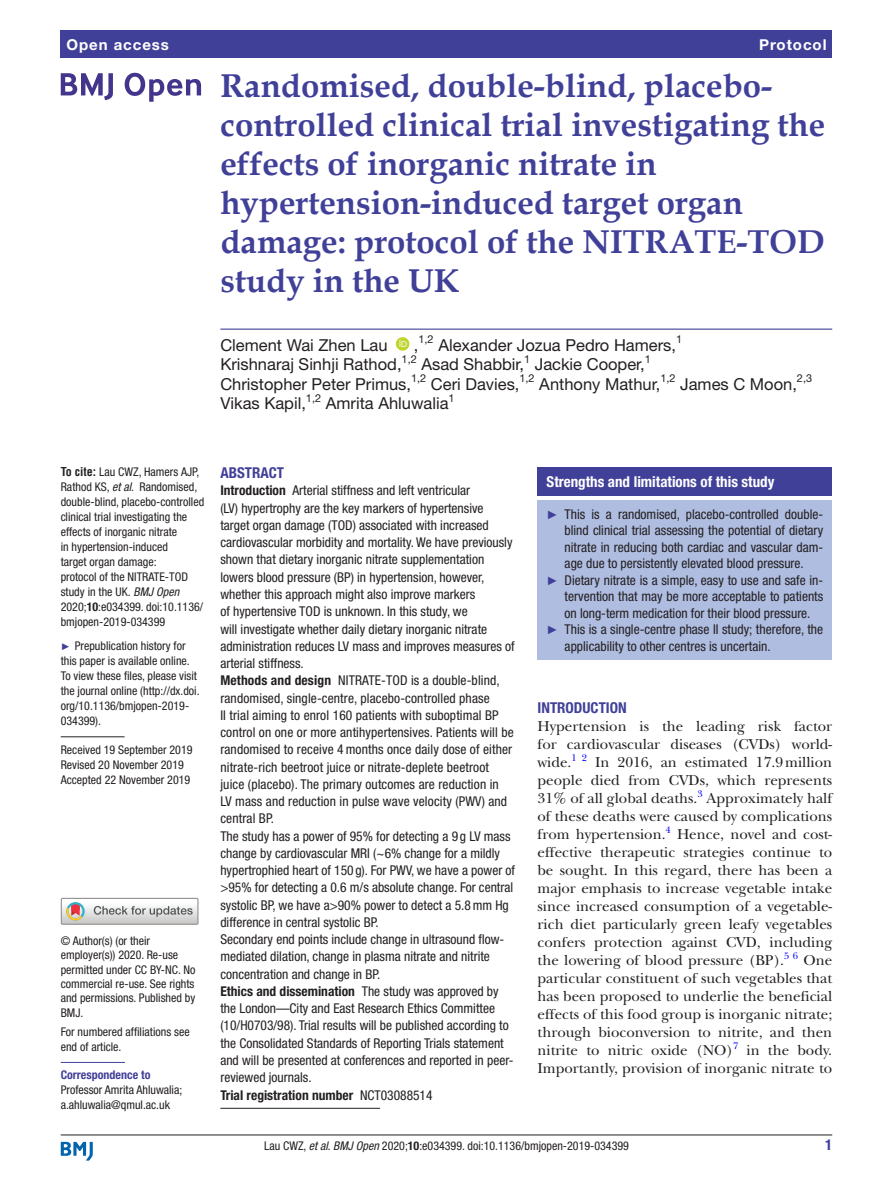
<style>
.page{position:relative;width:893px;height:1191px;background:#fff}
.page>*{position:absolute;margin:0;border:0;box-sizing:border-box;transform-origin:0 0}
.t1{font:700 33px/39px "Book Antiqua";color:#414099}
.t2{font:16.5px "Helvetica Neue LT Std";color:#231f20}
.t3{font:15px/18px "New Baskerville";color:#231f20;text-align:justify}
.t4{font:700 condensed 15px "Helvetica Neue LT Std";color:#fff}
.t5{font:700 condensed 15px "Helvetica Neue LT Std";color:#414099}
.t6{font:700 15px "Helvetica Neue LT Std";letter-spacing:.065em;color:#fff}
.t7{font:condensed 13.5px/17.2px "Helvetica Neue LT Std";color:#231f20}
.t8{font:condensed 12px/15px "Helvetica Neue LT Std";color:#231f20}
.t9{font:700 condensed 12px "Helvetica Neue LT Std";color:#414099}
.t10{font:10.95px "Helvetica Neue LT Std";color:#231f20}
.t11{font:9.9px "New Baskerville";color:#00f}
.s1{font-family:"Helvetica LT Std";font-weight:700}
.s2{font-style:italic}
.s3{font-weight:700}
.s4{font-family:"Arial";font-stretch:normal;font-size:9.75px;color:#414099}
.s5{font-family:"Arial";font-stretch:normal;font-size:12px;color:#414099}
</style>
<div class="page">
<hr style="left:61px;top:1134px;width:771px;height:1px;background:#231f20">
<svg style="left:61px;top:1141px;width:32px;height:19px"></svg>
<div style="left:61px;top:31px;width:771px;height:27px;background:#414099"></div>
<hr style="left:220px;top:328px;width:612px;height:2px;background:#414099">
<svg style="left:396px;top:337px;width:13px;height:14px"></svg>
<hr style="left:61px;top:736px;width:64px;height:1px;background:#231f20">
<hr style="left:61px;top:1062px;width:64px;height:1px;background:#414099">
<svg style="left:61px;top:73px;width:52px;height:27px"></svg>
<svg style="left:125px;top:73px;width:76px;height:29px"></svg>
<div style="left:61px;top:897px;width:138px;height:27px;border:1px solid #969090"></div>
<svg style="left:61px;top:898px;width:137px;height:26px"></svg>
<hr style="left:220px;top:1108px;width:160px;height:1px;background:#231f20">
<div style="left:538px;top:467px;width:294px;height:29px;background:#414099"></div>
<div style="left:538px;top:500px;width:294px;height:160px;background:#afbde1"></div>
<p class="t6" style="left:66px;top:35px;width:104px">Open access</p>
<p class="t6" style="left:759px;top:35px;width:69px">Protocol</p>
<h1 class="t1" style="left:220px;top:66px;width:606px">Randomised, double-blind, placebo&shy;controlled clinical trial investigating the effects of inorganic nitrate in hypertension-induced target organ damage: protocol of the NITRATE-TOD study in the UK</h1>
<p class="t2" style="left:220px;top:335px;width:169px">Clement Wai Zhen Lau</p>
<p class="t2" style="left:414px;top:335px;width:6px">,</p>
<p class="t10" style="left:419px;top:333px;width:17px">1,2</p>
<p class="t2" style="left:438px;top:335px;width:239px">Alexander Jozua Pedro Hamers,</p>
<p class="t10" style="left:676px;top:333px;width:8px">1</p>
<p class="t2" style="left:220px;top:354px;width:183px">Krishnaraj Sinhji Rathod,</p>
<p class="t10" style="left:402px;top:352px;width:17px">1,2</p>
<p class="t2" style="left:421px;top:354px;width:104px">Asad Shabbir,</p>
<p class="t10" style="left:524px;top:352px;width:8px">1</p>
<p class="t2" style="left:535px;top:354px;width:112px">Jackie Cooper,</p>
<p class="t10" style="left:645px;top:352px;width:8px">1</p>
<p class="t2" style="left:220px;top:374px;width:192px">Christopher Peter Primus,</p>
<p class="t10" style="left:411px;top:372px;width:17px">1,2</p>
<p class="t2" style="left:431px;top:374px;width:90px">Ceri Davies,</p>
<p class="t10" style="left:519px;top:372px;width:17px">1,2</p>
<p class="t2" style="left:539px;top:374px;width:123px">Anthony Mathur,</p>
<p class="t10" style="left:660px;top:372px;width:17px">1,2</p>
<p class="t2" style="left:680px;top:374px;width:118px">James C Moon,</p>
<p class="t10" style="left:797px;top:372px;width:17px">2,3</p>
<p class="t2" style="left:220px;top:393px;width:87px">Vikas Kapil,</p>
<p class="t10" style="left:306px;top:391px;width:17px">1,2</p>
<p class="t2" style="left:326px;top:393px;width:124px">Amrita Ahluwalia</p>
<p class="t10" style="left:449px;top:391px;width:8px">1</p>
<p class="t8" style="left:61px;top:464px;width:145px"><span class="s1">To cite:</span> Lau CWZ, Hamers AJP,<br>Rathod KS, <span class="s2">et al</span>. Randomised, double-blind, placebo-controlled clinical trial investigating the effects of inorganic nitrate<br>in hypertension-induced<br>target organ damage:<br>protocol of the NITRATE-TOD study in the UK. <span class="s2">BMJ Open<br></span>2020;<span class="s3">10</span>:e034399. doi:10.1136/ bmjopen-2019-034399</p>
<p class="t8" style="left:61px;top:638px;width:140px"><span class="s4">►</span> Prepublication history for this paper is available online.<br>To view these files, please visit the journal online (http://dx.doi. org/10.1136/bmjopen-2019-<br>034399).</p>
<p class="t8" style="left:61px;top:742px;width:133px">Received 19 September 2019<br>Revised 20 November 2019<br>Accepted 22 November 2019</p>
<p class="t8" style="left:61px;top:933px;width:136px;line-height:14.4px">© Author(s) (or their employer(s)) 2020. Re-use permitted under CC BY-NC. No commercial re-use. See rights and permissions. Published by<br>BMJ.</p>
<p class="t8" style="left:61px;top:1024px;width:130px">For numbered affiliations see end of article.</p>
<p class="t9" style="left:61px;top:1067px;width:91px">Correspondence to</p>
<p class="t8" style="left:61px;top:1082px;width:123px">Professor Amrita Ahluwalia; a.ahluwalia@qmul.ac.uk</p>
<p class="t5" style="left:220px;top:464px;width:65px">Abstract</p>
<p class="t7" style="left:220px;top:482px;width:296px"><span class="s3">Introduction</span> Arterial stiffness and left ventricular<br>(LV) hypertrophy are the key markers of hypertensive target organ damage (TOD) associated with increased cardiovascular morbidity and mortality. We have previously shown that dietary inorganic nitrate supplementation lowers blood pressure (BP) in hypertension, however, whether this approach might also improve markers<br>of hypertensive TOD is unknown. In this study, we<br>will investigate whether daily dietary inorganic nitrate administration reduces LV mass and improves measures of arterial stiffness.<br><span class="s3">Methods and design</span> NITRATE-TOD is a double-blind, randomised, single-centre, placebo-controlled phase<br>II trial aiming to enrol 160 patients with suboptimal BP control on one or more antihypertensives. Patients will be randomised to receive 4 months once daily dose of either nitrate-rich beetroot juice or nitrate-deplete beetroot juice (placebo). The primary outcomes are reduction in<br>LV mass and reduction in pulse wave velocity (PWV) and central BP.<br>The study has a power of 95% for detecting a 9 g LV mass change by cardiovascular MRI (~6% change for a mildly hypertrophied heart of 150 g). For PWV, we have a power of &gt;95% for detecting a 0.6 m/s absolute change. For central systolic BP, we have a&gt;90% power to detect a 5.8mm Hg difference in central systolic BP.<br>Secondary end points include change in ultrasound flow&shy;mediated dilation, change in plasma nitrate and nitrite concentration and change in BP.<br><span class="s3">Ethics and dissemination</span> The study was approved by the London—City and East Research Ethics Committee (10/H0703/98). Trial results will be published according to the Consolidated Standards of Reporting Trials statement and will be presented at conferences and reported in peer&shy;reviewed journals.<br><span class="s3">Trial registration number</span> NCT03088514</p>
<p class="t4" style="left:547px;top:473px;width:229px">Strengths and limitations of this study</p>
<p class="t7" style="left:547px;top:505px;width:278px"><span class="s5">►</span> This is a randomised, placebo-controlled double-</p>
<p class="t7" style="left:565px;top:522px;width:260px">blind clinical trial assessing the potential of dietary</p>
<p class="t7" style="left:565px;top:538px;width:260px">nitrate in reducing both cardiac and vascular dam-</p>
<p class="t7" style="left:565px;top:555px;width:241px">age due to persistently elevated blood pressure.</p>
<p class="t7" style="left:547px;top:571px;width:278px"><span class="s5">►</span> Dietary nitrate is a simple, easy to use and safe in-</p>
<p class="t7" style="left:565px;top:588px;width:260px">tervention that may be more acceptable to patients</p>
<p class="t7" style="left:565px;top:604px;width:247px">on long-term medication for their blood pressure.</p>
<p class="t7" style="left:547px;top:621px;width:278px"><span class="s5">►</span> This is a single-centre phase II study; therefore, the</p>
<p class="t7" style="left:565px;top:637px;width:207px">applicability to other centres is uncertain.</p>
<p class="t5" style="left:538px;top:699px;width:91px">Introduction</p>
<p class="t3" style="left:538px;top:717px;width:296px">Hypertension is the leading risk factor for cardiovascular diseases (CVDs) world&shy;wide.</p>
<p class="t11" style="left:571px;top:751px;width:17px">1 2</p>
<p class="t3" style="left:538px;top:753px;width:296px;text-indent:58px">In 2016, an estimated 17.9million people died from CVDs, which represents 31% of all global deaths.</p>
<p class="t11" style="left:697px;top:787px;width:7px">3</p>
<p class="t3" style="left:538px;top:789px;width:296px;text-indent:169px">Approximately half of these deaths were caused by complications from hypertension.</p>
<p class="t11" style="left:666px;top:823px;width:7px">4</p>
<p class="t3" style="left:538px;top:825px;width:296px;text-indent:139px">Hence, novel and cost&shy;effective therapeutic strategies continue to be sought. In this regard, there has been a major emphasis to increase vegetable intake since increased consumption of a vegetable&shy;rich diet particularly green leafy vegetables confers protection against CVD, including the lowering of blood pressure (BP).</p>
<p class="t11" style="left:784px;top:949px;width:15px">5 6</p>
<p class="t3" style="left:538px;top:951px;width:296px;text-indent:266px">One particular constituent of such vegetables that has been proposed to underlie the beneficial effects of this food group is inorganic nitrate; through bioconversion to nitrite, and then nitrite to nitric oxide (NO)</p>
<p class="t11" style="left:733px;top:1039px;width:7px">7</p>
<p class="t3" style="left:538px;top:1041px;width:296px;text-align:right">in the body.<br>Importantly, provision of inorganic nitrate to</p>
<p class="t8" style="left:264px;top:1137px;width:366px">Lau CWZ, <span class="s2">et al</span>. <span class="s2">BMJ Open</span> 2020;<span class="s3">10</span>:e034399. doi:10.1136/bmjopen-2019-034399</p>
<p class="t5" style="left:825px;top:1135px;width:9px">1</p>
</div>
